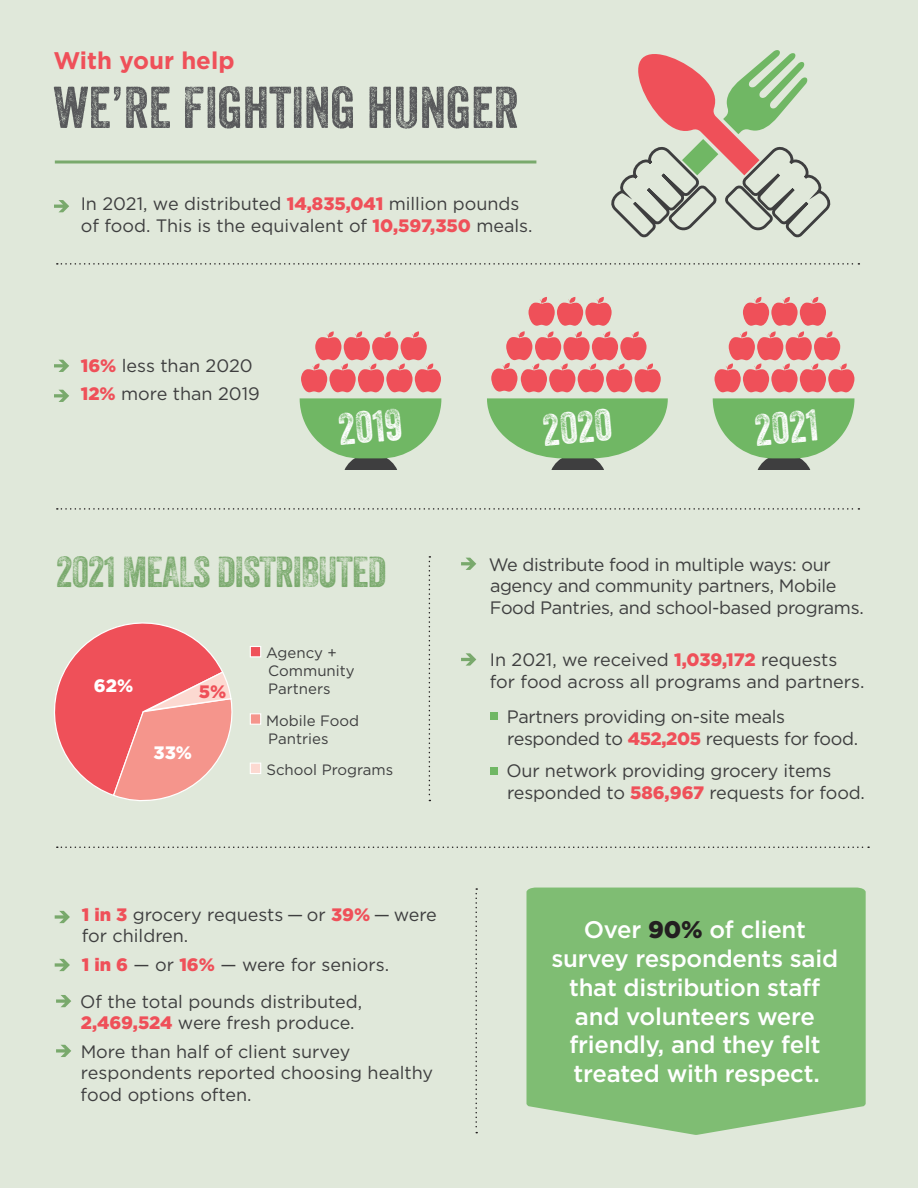
<style>
.page{position:relative;width:918px;height:1188px;background:#e0e8da}
.page>*{position:absolute;margin:0;border:0;box-sizing:border-box;transform-origin:0 0}
.t1{font:57px "Veneer W01 Three";color:#57585a}
.t2{font:42.9px "Veneer W01 Three";color:#fff}
.t3{font:42px "Veneer W01 Three";letter-spacing:-.02em;color:#79a96c}
.t4{font:500 24px/28.8px "Gotham";letter-spacing:-.01em;color:#fff;text-align:center}
.t5{font:700 24px "Gotham";color:#ef5059}
.t6{font:18px/21.6px "Gotham";letter-spacing:-.01em;color:#3e3e3f}
.t7{font:900 18px "Gotham";color:#fff}
.t8{font:900 18px "Gotham";color:#ef5059}
.t9{font:15px/18px "Gotham";color:#3e3e3f}
.s1{font-weight:900;color:#ef5059}
.s2{color:#ef5059}
.s3{color:#f5958c}
.s4{color:#fcd9d1}
.s5{font-weight:900;color:#231f20}
</style>
<div class="page">
<svg style="left:55px;top:160px;width:481px;height:4px;background:#92b887"></svg>
<svg style="left:57px;top:508px;width:802px;height:2px"></svg>
<svg style="left:57px;top:263px;width:802px;height:2px"></svg>
<svg style="left:57px;top:847px;width:812px;height:1px"></svg>
<svg style="left:54px;top:200px;width:15px;height:12px"></svg>
<svg style="left:461px;top:558px;width:15px;height:12px"></svg>
<svg style="left:461px;top:653px;width:15px;height:13px"></svg>
<svg style="left:55px;top:911px;width:15px;height:12px"></svg>
<svg style="left:54px;top:360px;width:15px;height:12px"></svg>
<svg style="left:54px;top:390px;width:15px;height:12px"></svg>
<svg style="left:54px;top:622px;width:179px;height:179px"></svg>
<svg style="left:611px;top:50px;width:220px;height:188px"></svg>
<svg style="left:300px;top:398px;width:141px;height:71px"></svg>
<svg style="left:301px;top:331px;width:140px;height:61px"></svg>
<svg style="left:487px;top:398px;width:181px;height:71px"></svg>
<svg style="left:491px;top:297px;width:170px;height:95px"></svg>
<svg style="left:713px;top:398px;width:141px;height:71px"></svg>
<svg style="left:714px;top:297px;width:141px;height:95px"></svg>
<svg style="left:429px;top:556px;width:1px;height:245px"></svg>
<svg style="left:475px;top:888px;width:2px;height:245px"></svg>
<svg style="left:55px;top:959px;width:15px;height:12px"></svg>
<svg style="left:526px;top:888px;width:340px;height:247px;background:#87c07b"></svg>
<svg style="left:56px;top:995px;width:15px;height:12px"></svg>
<svg style="left:56px;top:1045px;width:15px;height:12px"></svg>
<div style="left:490px;top:713px;width:7px;height:7px;background:#70b764"></div>
<div style="left:490px;top:768px;width:7px;height:7px;background:#70b764"></div>
<p class="t5" style="left:53px;top:45px;width:183px">With your help</p>
<p class="t1" style="left:53px;top:73px;width:467px">WE’RE FIGHTING HUNGER</p>
<p class="t6" style="left:81px;top:193px;width:453px">In 2021, we distributed <span class="s1">14,835,041</span> million pounds of food. This is the equivalent of <span class="s1">10,597,350</span> meals.</p>
<p class="t6" style="left:81px;top:355px;width:174px"><span class="s1">16%</span> less than 2020</p>
<p class="t6" style="left:81px;top:383px;width:181px"><span class="s1">12%</span> more than 2019</p>
<p class="t2" style="left:336px;top:403px;width:65px;rotate:-5deg">2019</p>
<p class="t2" style="left:753px;top:404px;width:65px;rotate:-5deg">2021</p>
<p class="t2" style="left:541px;top:405px;width:71px;rotate:-5deg">2020</p>
<p class="t3" style="left:56px;top:547px;width:332px">2021 MEALS DISTRIBUTED</p>
<p class="t6" style="left:489px;top:553px;width:377px">We distribute food in multiple ways: our agency and community partners, Mobile<br>Food Pantries, and school-based programs.</p>
<p class="t6" style="left:490px;top:649px;width:376px">In 2021, we received <span class="s1">1,039,172</span> requests for food across all programs and partners.</p>
<p class="t9" style="left:268px;top:644px;width:88px;text-indent:-20px"><span class="s2">■</span> Agency +<br>Community<br>Partners</p>
<p class="t9" style="left:268px;top:711px;width:92px;text-indent:-20px"><span class="s3">■</span> Mobile Food<br>Pantries</p>
<p class="t9" style="left:249px;top:760px;width:146px"><span class="s4">■</span> School Programs</p>
<p class="t7" style="left:94px;top:673px;width:41px">62%</p>
<p class="t8" style="left:199px;top:679px;width:29px">5%</p>
<p class="t6" style="left:507px;top:706px;width:353px">Partners providing on-site meals responded to <span class="s1">452,205</span> requests for food.</p>
<p class="t6" style="left:507px;top:760px;width:360px">Our network providing grocery items responded to <span class="s1">586,967</span> requests for food.</p>
<p class="t7" style="left:154px;top:740px;width:40px">33%</p>
<p class="t6" style="left:82px;top:903px;width:357px"><span class="s1">1 in 3</span> grocery requests — or <span class="s1">39%</span> — were for children.</p>
<p class="t6" style="left:82px;top:953px;width:309px"><span class="s1">1 in 6</span> — or <span class="s1">16%</span> — were for seniors.</p>
<p class="t6" style="left:80px;top:990px;width:284px">Of the total pounds distributed,<br><span class="s1">2,469,524</span> were fresh produce.</p>
<p class="t6" style="left:81px;top:1040px;width:354px">More than half of client survey respondents reported choosing healthy food options often.</p>
<p class="t4" style="left:551px;top:915px;width:288px">Over <span class="s5">90%</span> of client survey respondents said that distribution staff and volunteers were friendly, and they felt treated with respect.</p>
</div>
